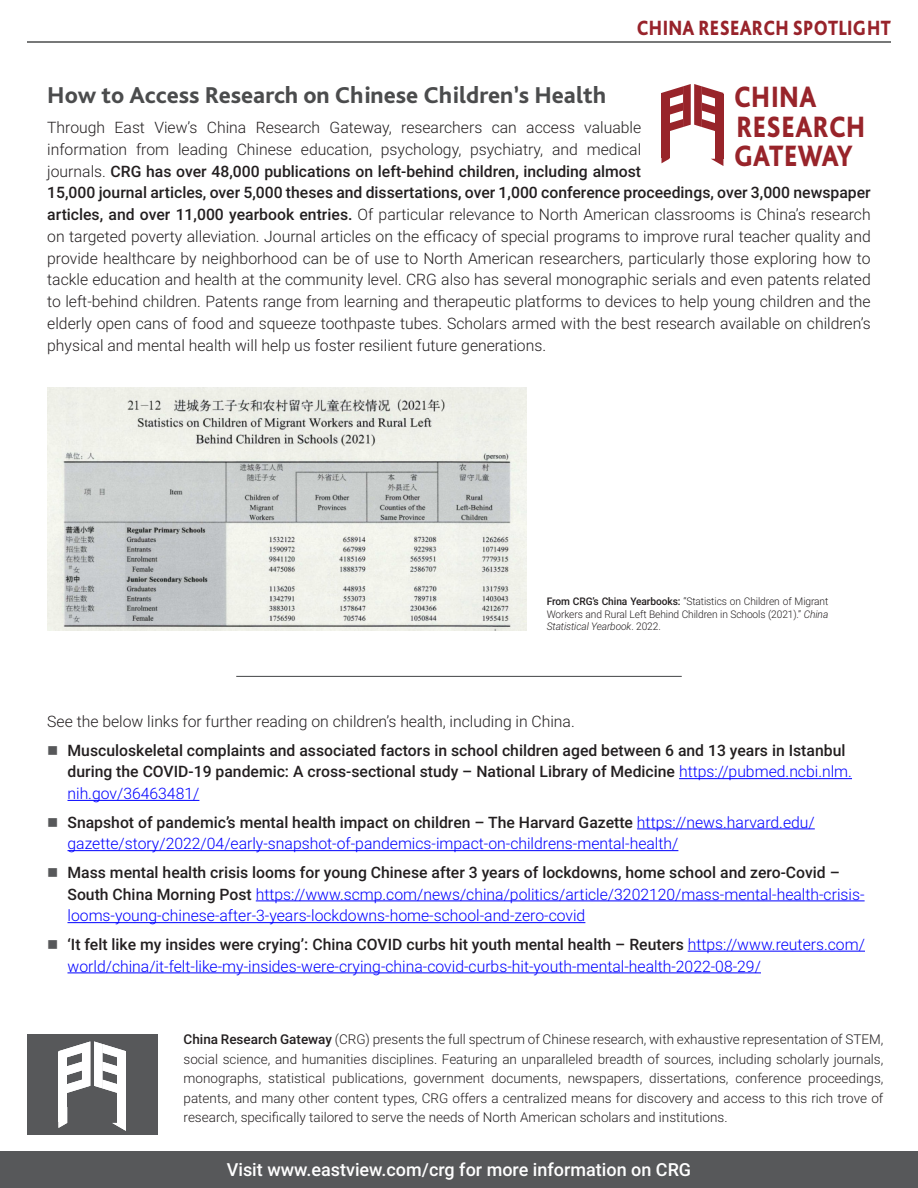
<style>
.page{position:relative;width:918px;height:1188px;background:#fff}
.page>*{position:absolute;margin:0;border:0;box-sizing:border-box;transform-origin:0 0}
.t1{font:800 30.9px/29.4px "Bliss Pro";letter-spacing:.015em;color:#98242a;scale:.83 1}
.t2{font:800 24px "Bliss Pro";color:#4b4c4d}
.t3{font:800 21.6px "Bliss Pro";letter-spacing:.015em;color:#98232b;scale:.83 1}
.t4{font:500 18px "Roboto";color:#fff}
.t5{font:300 15.75px/21.8px "Roboto";color:#231f20}
.t6{font:300 15.75px/21.8px "Roboto";color:#00f}
.t7{font:500 15.75px/21.8px "Roboto";color:#231f20}
.t8{font:300 13.5px/19.5px "Roboto";color:#231f20;text-align:justify}
.t9{font:300 10.5px/12.6px "Roboto";letter-spacing:-.01em;color:#231f20;text-align:justify}
.s1{font-weight:500}
.s2{font-style:italic}
.s3{font-weight:300;color:#00f}
.s4{font-weight:500;color:#231f20}
</style>
<div class="page">
<hr style="left:27px;top:41px;width:864px;height:2px;background:#4b4c4d">
<hr style="left:236px;top:676px;width:446px;height:1px;background:#57585a">
<hr style="left:679px;top:778px;width:173px;height:1px;background:#00f">
<hr style="left:68px;top:800px;width:131px;height:1px;background:#00f">
<hr style="left:637px;top:829px;width:178px;height:1px;background:#00f">
<hr style="left:68px;top:850px;width:610px;height:1px;background:#00f">
<hr style="left:256px;top:901px;width:609px;height:1px;background:#00f">
<hr style="left:68px;top:922px;width:517px;height:1px;background:#00f">
<hr style="left:688px;top:951px;width:177px;height:1px;background:#00f">
<hr style="left:68px;top:973px;width:693px;height:1px;background:#00f">
<div style="left:0;top:1151px;width:918px;height:37px;background:#57585a"></div>
<div style="left:27px;top:1034px;width:130px;height:101px;background:#57585a"></div>
<div style="left:117px;top:1053px;width:9px;height:70px;background:#fff"></div>
<div style="left:58px;top:1052px;width:9px;height:70px;background:#fff"></div>
<svg style="left:58px;top:1122px;width:9px;height:6px"></svg>
<svg style="left:58px;top:1041px;width:68px;height:52px"></svg>
<svg style="left:112px;top:1123px;width:14px;height:8px"></svg>
<div style="left:715px;top:95px;width:8px;height:64px;background:#98242a"></div>
<div style="left:662px;top:94px;width:8px;height:64px;background:#98242a"></div>
<svg style="left:662px;top:158px;width:8px;height:5px"></svg>
<svg style="left:662px;top:84px;width:61px;height:47px"></svg>
<svg style="left:711px;top:159px;width:12px;height:7px"></svg>
<img style="left:47px;top:387px;width:479px;height:243px">
<p class="t3" style="left:637px;top:14px;width:308px">CHINA RESEARCH SPOTLIGHT</p>
<p class="t2" style="left:47px;top:80px;width:560px">How to Access Research on Chinese Children’s Health</p>
<p class="t5" style="left:47px;top:116px;width:825px">Through East View’s China Research Gateway, researchers can access valuable<br>information from leading Chinese education, psychology, psychiatry, and medical<br>journals. <span class="s1">CRG has over 48,000 publications on left-behind children, including almost<br>15,000 journal articles, over 5,000 theses and dissertations, over 1,000 conference proceedings, over 3,000 newspaper articles, and over 11,000 yearbook entries.</span> Of particular relevance to North American classrooms is China’s research on targeted poverty alleviation. Journal articles on the efficacy of special programs to improve rural teacher quality and provide healthcare by neighborhood can be of use to North American researchers, particularly those exploring how to tackle education and health at the community level. CRG also has several monographic serials and even patents related to left-behind children. Patents range from learning and therapeutic platforms to devices to help young children and the elderly open cans of food and squeeze toothpaste tubes. Scholars armed with the best research available on children’s physical and mental health will help us foster resilient future generations.</p>
<p class="t1" style="left:734px;top:82px;width:159px">CHINA<br>RESEARCH<br>GATEWAY</p>
<p class="t9" style="left:547px;top:595px;width:283px"><span class="s1">From CRG’s China Yearbooks:</span> “Statistics on Children of Migrant Workers and Rural Left Behind Children in Schools (2021).” <span class="s2">China Statistical Yearbook</span>. 2022.</p>
<p class="t5" style="left:47px;top:710px;width:529px">See the below links for further reading on children’s health, including in China.</p>
<p class="t7" style="left:68px;top:739px;width:786px">Musculoskeletal complaints and associated factors in school children aged between 6 and 13 years in Istanbul during the COVID-19 pandemic: A cross-sectional study – National Library of Medicine <span class="s3">https://pubmed.ncbi.nlm. nih.gov/36463481/</span></p>
<p class="t6" style="left:68px;top:811px;width:749px"><span class="s4">Snapshot of pandemic’s mental health impact on children – The Harvard Gazette</span> https://news.harvard.edu/ gazette/story/2022/04/early-snapshot-of-pandemics-impact-on-childrens-mental-health/</p>
<p class="t6" style="left:68px;top:861px;width:799px"><span class="s4">Mass mental health crisis looms for young Chinese after 3 years of lockdowns, home school and zero-Covid –<br>South China Morning Post</span> https://www.scmp.com/news/china/politics/article/3202120/mass-mental-health-crisis&shy;looms-young-chinese-after-3-years-lockdowns-home-school-and-zero-covid</p>
<p class="t6" style="left:68px;top:933px;width:799px"><span class="s4">‘It felt like my insides were crying’: China COVID curbs hit youth mental health – Reuters</span> https://www.reuters.com/ world/china/it-felt-like-my-insides-were-crying-china-covid-curbs-hit-youth-mental-health-2022-08-29/</p>
<p class="t8" style="left:184px;top:1029px;width:701px"><span class="s1">China Research Gateway</span> (CRG) presents the full spectrum of Chinese research, with exhaustive representation of STEM, social science, and humanities disciplines. Featuring an unparalleled breadth of sources, including scholarly journals, monographs, statistical publications, government documents, newspapers, dissertations, conference proceedings, patents, and many other content types, CRG offers a centralized means for discovery and access to this rich trove of research, specifically tailored to serve the needs of North American scholars and institutions.</p>
<p class="t4" style="left:227px;top:1157px;width:466px">Visit www.eastview.com/crg for more information on CRG</p>
</div>
